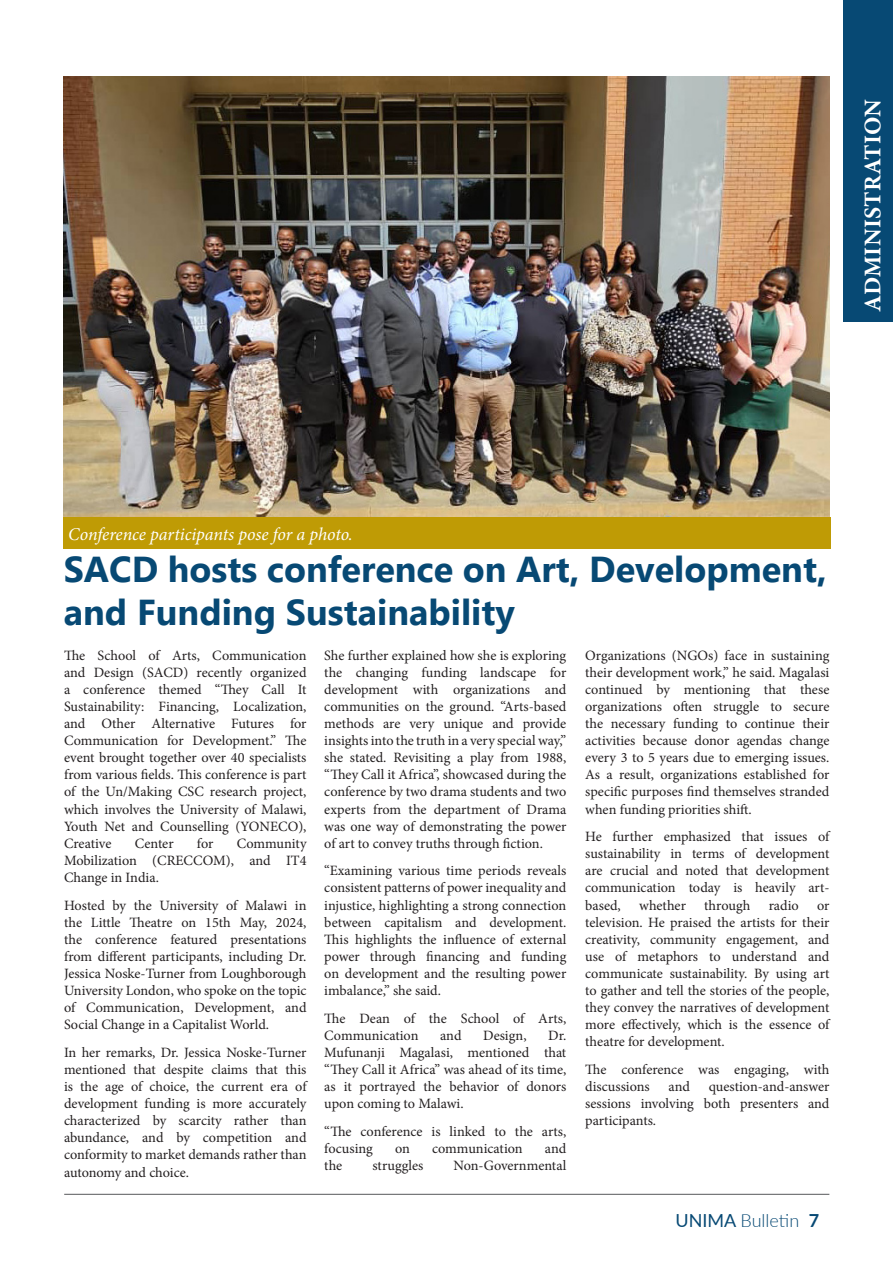
<style>
.page{position:relative;width:893px;height:1263px;background:#fff}
.page>*{position:absolute;margin:0;border:0;box-sizing:border-box;transform-origin:0 0}
.t1{font:700 36px/43.2px "Myanmar Text";color:#074974}
.t2{font:700 24px "Minion Pro";letter-spacing:.01em;color:#fff}
.t3{font:italic 18px "Minion Pro";letter-spacing:-.005em;color:#fff}
.t4{font:300 18px "Lato";color:#074974}
.t5{font:14.25px/17.1px "Minion Pro";color:#231f20;text-align:justify}
.s1{font-weight:400}
.s2{font-weight:700}
</style>
<div class="page">
<hr style="left:64px;top:1194px;width:765px;height:1px;background:#57585a">
<img style="left:64px;top:77px;width:765px;height:440px">
<div style="left:64px;top:517px;width:767px;height:32px;background:#bf9b05"></div>
<div style="left:843px;top:0;width:50px;height:321px;background:#074974"></div>
<p class="t2" style="left:856px;top:312px;width:215px;rotate:-90deg">ADMINISTRATION</p>
<p class="t3" style="left:68px;top:522px;width:286px">Conference participants pose for a photo.</p>
<p class="t1" style="left:64px;top:548px;width:764px">SACD hosts conference on Art, Development, and Funding Sustainability</p>
<p class="t5" style="left:64px;top:646px;width:244px">The School of Arts, Communication and Design (SACD) recently organized a conference themed “They Call It Sustainability: Financing, Localization, and Other Alternative Futures for Communication for Development.” The event brought together over 40 specialists from various fields. This conference is part of the Un/Making CSC research project, which involves the University of Malawi, Youth Net and Counselling (YONECO), Creative</p>
<p class="t5" style="left:135px;top:835px;width:40px">Center</p>
<p class="t5" style="left:197px;top:835px;width:18px">for</p>
<p class="t5" style="left:64px;top:835px;width:244px;text-indent:173px">Community Mobilization (CRECCOM), and IT4<br>Change in India.</p>
<p class="t5" style="left:64px;top:896px;width:244px">Hosted by the University of Malawi in the Little Theatre on 15th May, 2024, the conference featured presentations from different participants, including Dr.<br>Jessica Noske-Turner from Loughborough University London, who spoke on the topic of Communication, Development, and Social Change in a Capitalist World.</p>
<p class="t5" style="left:64px;top:1044px;width:244px">In her remarks, Dr. Jessica Noske-Turner mentioned that despite claims that this is the age of choice, the current era of development funding is more accurately characterized by scarcity rather than abundance, and by competition and conformity to market demands rather than autonomy and choice.</p>
<p class="t5" style="left:324px;top:646px;width:244px">She further explained how she is exploring the changing funding landscape for development with organizations and communities on the ground. “Arts-based methods are very unique and provide insights into the truth in a very special way,” she stated. Revisiting a play from 1988, “They Call it Africa”, showcased during the conference by two drama students and two experts from the department of Drama was one way of demonstrating the power of art to convey truths through fiction.</p>
<p class="t5" style="left:324px;top:862px;width:244px">“Examining various time periods reveals consistent patterns of power inequality and injustice, highlighting a strong connection between capitalism and development.<br>This highlights the influence of external power through financing and funding on development and the resulting power imbalance,” she said.</p>
<p class="t5" style="left:324px;top:1009px;width:243px">The Dean of the School of Arts,<br>Communication</p>
<p class="t5" style="left:440px;top:1027px;width:23px">and</p>
<p class="t5" style="left:483px;top:1027px;width:45px">Design,</p>
<p class="t5" style="left:324px;top:1027px;width:244px;text-indent:224px">Dr.<br>Mufunanji Magalasi, mentioned that “They Call it Africa” was ahead of its time, as it portrayed the behavior of donors upon coming to Malawi.</p>
<p class="t5" style="left:324px;top:1123px;width:244px">“The conference is linked to the arts, focusing</p>
<p class="t5" style="left:395px;top:1140px;width:16px">on</p>
<p class="t5" style="left:432px;top:1140px;width:92px">communication</p>
<p class="t5" style="left:545px;top:1140px;width:23px">and</p>
<p class="t5" style="left:324px;top:1157px;width:20px">the</p>
<p class="t5" style="left:372px;top:1157px;width:52px">struggles</p>
<p class="t5" style="left:453px;top:1157px;width:114px">Non-Governmental</p>
<p class="t5" style="left:585px;top:646px;width:246px">Organizations (NGOs) face in sustaining their development work,” he said. Magalasi continued by mentioning that these organizations often struggle to secure the necessary funding to continue their activities because donor agendas change every 3 to 5 years due to emerging issues.<br>As a result, organizations established for specific purposes find themselves stranded when funding priorities shift.</p>
<p class="t5" style="left:585px;top:828px;width:246px">He further emphasized that issues of sustainability in terms of development are crucial and noted that development communication today is heavily art&shy;based,</p>
<p class="t5" style="left:639px;top:896px;width:48px">whether</p>
<p class="t5" style="left:704px;top:896px;width:48px">through</p>
<p class="t5" style="left:769px;top:896px;width:32px">radio</p>
<p class="t5" style="left:585px;top:896px;width:246px;text-indent:232px">or television. He praised the artists for their creativity, community engagement, and use of metaphors to understand and communicate sustainability. By using art to gather and tell the stories of the people, they convey the narratives of development more effectively, which is the essence of theatre for development.</p>
<p class="t5" style="left:585px;top:1061px;width:246px">The conference was engaging, with discussions</p>
<p class="t5" style="left:585px;top:1078px;width:246px;text-indent:124px">question-and-answer sessions involving both presenters and participants.</p>
<p class="t5" style="left:669px;top:1078px;width:23px">and</p>
<p class="t4" style="left:676px;top:1208px;width:145px"><span class="s1">UNIMA</span> Bulletin <span class="s2">7</span></p>
</div>
